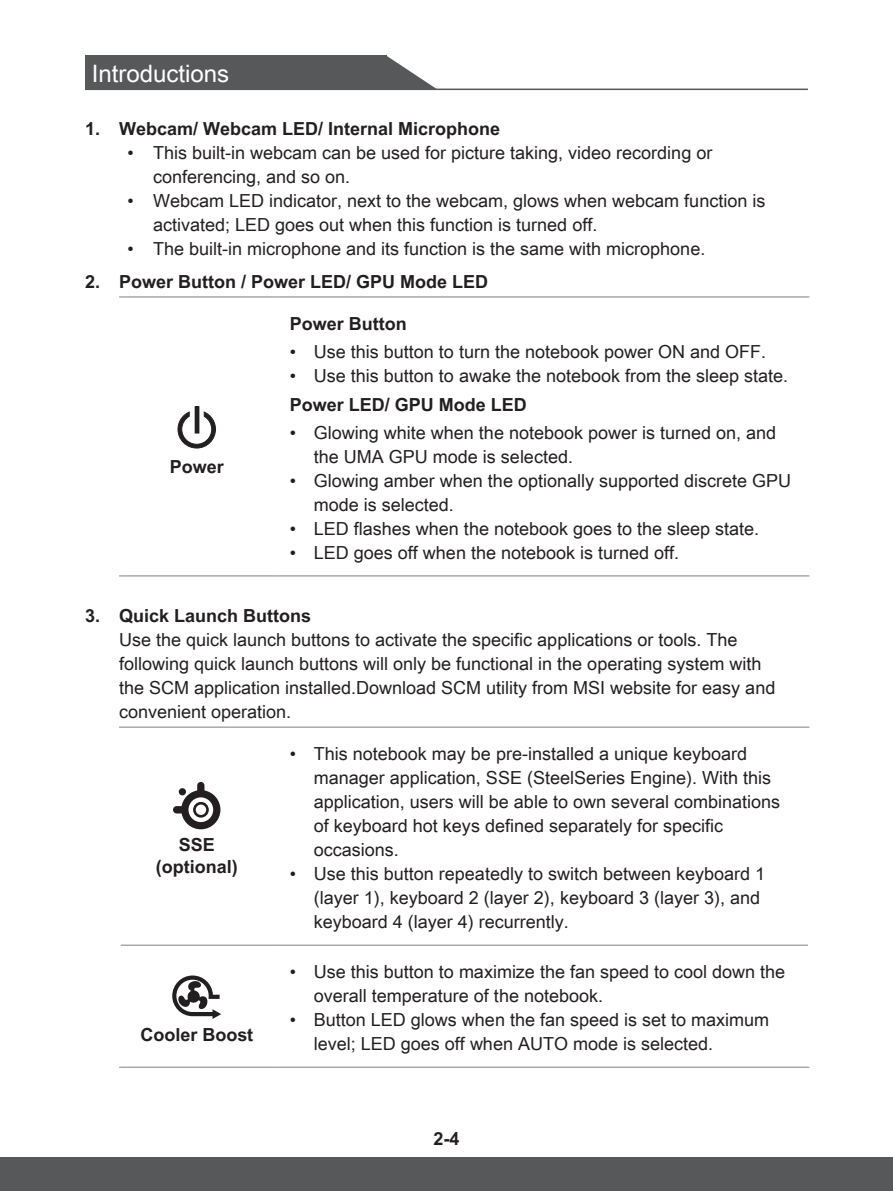
<style>
.page{position:relative;width:893px;height:1191px;background:#fff}
.page>*{position:absolute;margin:0;border:0;box-sizing:border-box;transform-origin:0 0}
.t1{font:24px "Arial Unicode MS";color:#fff}
.t2{font:18px/24px "Arial Unicode MS";color:#231f20}
.t3{font:700 18px/21.6px "Arial Unicode MS";color:#231f20;text-align:center}
</style>
<div class="page">
<div style="left:85px;top:56px;width:301px;height:34px;background:#57585a"></div>
<svg style="left:386px;top:56px;width:52px;height:33px"></svg>
<hr style="left:85px;top:89px;width:723px;height:1px;background:#57585a">
<div style="left:0;top:1157px;width:893px;height:34px;background:#57585a"></div>
<hr style="left:119px;top:296px;width:154px;height:2px;background:#a8a9ad">
<hr style="left:273px;top:296px;width:536px;height:2px;background:#a8a9ad">
<hr style="left:119px;top:575px;width:154px;height:1px;background:#a8a9ad">
<hr style="left:273px;top:575px;width:536px;height:1px;background:#a8a9ad">
<svg style="left:177px;top:411px;width:39px;height:38px"></svg>
<div style="left:195px;top:406px;width:4px;height:27px;border:1px solid #231f20"></div>
<hr style="left:119px;top:726px;width:154px;height:2px;background:#a8a9ad">
<hr style="left:273px;top:726px;width:536px;height:2px;background:#a8a9ad">
<hr style="left:121px;top:944px;width:152px;height:2px;background:#a8a9ad">
<hr style="left:273px;top:944px;width:535px;height:2px;background:#a8a9ad">
<hr style="left:119px;top:1066px;width:154px;height:2px;background:#a8a9ad">
<hr style="left:273px;top:1066px;width:536px;height:2px;background:#a8a9ad">
<svg style="left:173px;top:782px;width:47px;height:47px"></svg>
<svg style="left:172px;top:975px;width:49px;height:44px"></svg>
<h1 class="t1" style="left:92px;top:56px;width:139px">Introductions</h1>
<p class="t3" style="left:85px;top:118px;width:417px">1. Webcam/ Webcam LED/ Internal Microphone</p>
<p class="t2" style="left:153px;top:140px;width:561px;text-indent:-26px">• This built-in webcam can be used for picture taking, video recording or conferencing, and so on.</p>
<p class="t2" style="left:153px;top:188px;width:614px;text-indent:-26px">• Webcam LED indicator, next to the webcam, glows when webcam function is activated; LED goes out when this function is turned off.</p>
<p class="t2" style="left:128px;top:236px;width:579px">• The built-in microphone and its function is the same with microphone.</p>
<p class="t3" style="left:85px;top:271px;width:405px">2. Power Button / Power LED/ GPU Mode LED</p>
<p class="t3" style="left:170px;top:456px;width:56px">Power</p>
<p class="t3" style="left:290px;top:313px;width:118px">Power Button</p>
<p class="t2" style="left:290px;top:339px;width:478px">• Use this button to turn the notebook power ON and OFF.</p>
<p class="t2" style="left:290px;top:363px;width:500px">• Use this button to awake the notebook from the sleep state.</p>
<p class="t3" style="left:290px;top:394px;width:239px">Power LED/ GPU Mode LED</p>
<p class="t2" style="left:314px;top:420px;width:464px;text-indent:-24px">• Glowing white when the notebook power is turned on, and the UMA GPU mode is selected.</p>
<p class="t2" style="left:314px;top:468px;width:479px;text-indent:-24px">• Glowing amber when the optionally supported discrete GPU mode is selected.</p>
<p class="t2" style="left:290px;top:516px;width:471px">• LED flashes when the notebook goes to the sleep state.</p>
<p class="t2" style="left:290px;top:540px;width:391px">• LED goes off when the notebook is turned off.</p>
<p class="t3" style="left:85px;top:605px;width:228px">3. Quick Launch Buttons</p>
<p class="t2" style="left:119px;top:627px;width:658px">Use the quick launch buttons to activate the specific applications or tools. The following quick launch buttons will only be functional in the operating system with the SCM application installed.Download SCM utility from MSI website for easy and convenient operation.</p>
<p class="t3" style="left:156px;top:834px;width:83px">SSE (optional)</p>
<p class="t3" style="left:140px;top:1024px;width:114px">Cooler Boost</p>
<p class="t2" style="left:314px;top:741px;width:468px;text-indent:-24px">• This notebook may be pre-installed a unique keyboard manager application, SSE (SteelSeries Engine). With this application, users will be able to own several combinations of keyboard hot keys defined separately for specific occasions.</p>
<p class="t2" style="left:314px;top:861px;width:453px;text-indent:-24px">• Use this button repeatedly to switch between keyboard 1 (layer 1), keyboard 2 (layer 2), keyboard 3 (layer 3), and keyboard 4 (layer 4) recurrently.</p>
<p class="t2" style="left:314px;top:959px;width:473px;text-indent:-24px">• Use this button to maximize the fan speed to cool down the overall temperature of the notebook.</p>
<p class="t2" style="left:314px;top:1007px;width:457px;text-indent:-24px">• Button LED glows when the fan speed is set to maximum level; LED goes off when AUTO mode is selected.</p>
<p class="t3" style="left:433px;top:1128px;width:28px">2-4</p>
</div>
